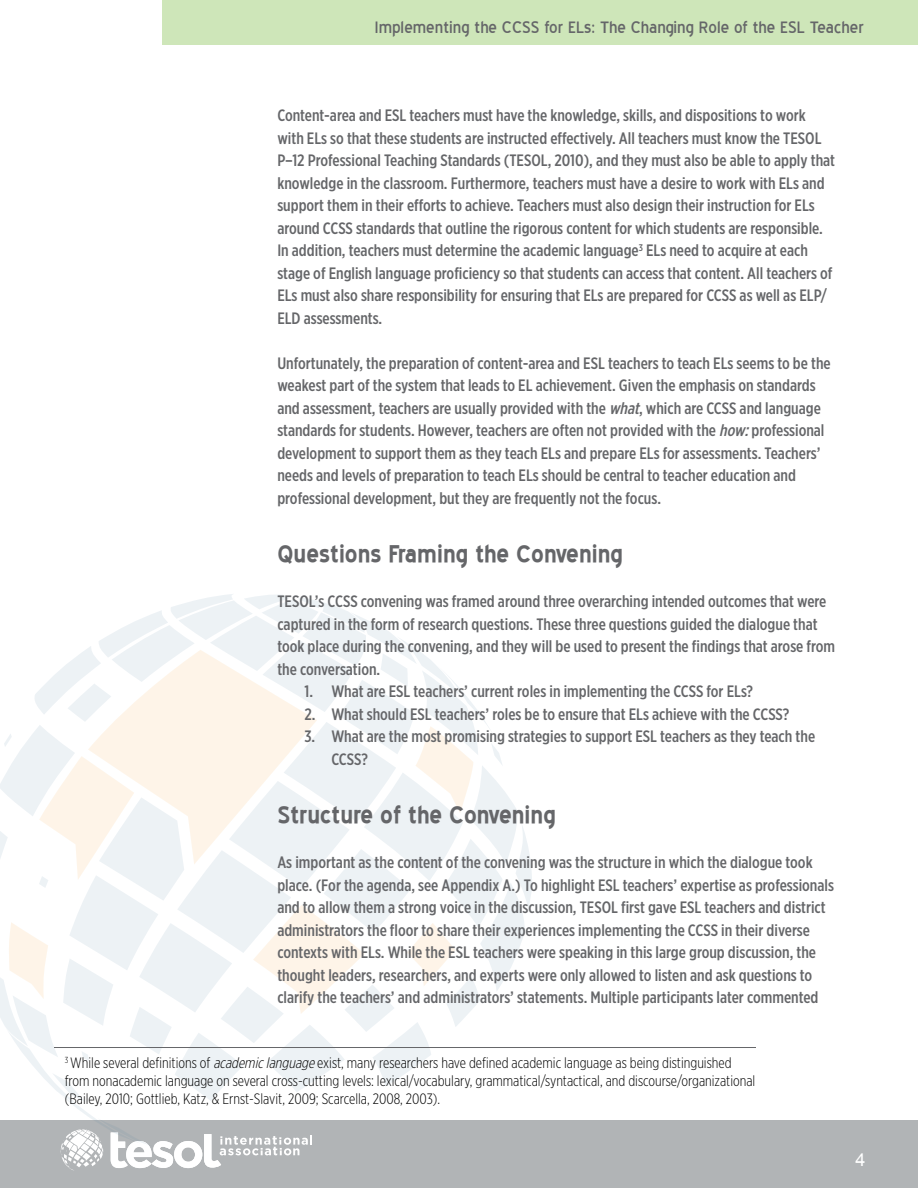
<style>
.page{position:relative;width:918px;height:1188px;background:#fff}
.page>*{position:absolute;margin:0;border:0;box-sizing:border-box;transform-origin:0 0}
.t1{font:700 30px "Blue Highway";color:#656669}
.t2{font:21px "Blue Highway";color:#656669}
.t3{font:18px "Arial";color:#fff}
.t4{font:500 16.5px/22.5px "Gotham X Narrow";color:#656669}
.t5{font:300 15px/18px "Gotham X Narrow";color:#000}
.s1{font-style:italic}
</style>
<div class="page">
<div style="left:162px;top:0;width:756px;height:45px;background:#cee6b9"></div>
<div style="left:0;top:1120px;width:918px;height:68px;background:#b1b4b6"></div>
<svg style="left:0;top:594px;width:532px;height:577px"></svg>
<hr style="left:54px;top:1047px;width:702px;height:1px;background:#656669">
<p class="t2" style="left:375px;top:19px;width:491px">Implementing the CCSS for ELs: The Changing Role of the ESL Teacher</p>
<p class="t4" style="left:277px;top:104px;width:559px">Content-area and ESL teachers must have the knowledge, skills, and dispositions to work with ELs so that these students are instructed effectively. All teachers must know the TESOL P–12 Professional Teaching Standards (TESOL, 2010), and they must also be able to apply that knowledge in the classroom. Furthermore, teachers must have a desire to work with ELs and support them in their efforts to achieve. Teachers must also design their instruction for ELs around CCSS standards that outline the rigorous content for which students are responsible.<br>In addition, teachers must determine the academic language<sup>3</sup> ELs need to acquire at each stage of English language proficiency so that students can access that content. All teachers of ELs must also share responsibility for ensuring that ELs are prepared for CCSS as well as ELP/ ELD assessments.</p>
<p class="t4" style="left:277px;top:351px;width:555px">Unfortunately, the preparation of content-area and ESL teachers to teach ELs seems to be the weakest part of the system that leads to EL achievement. Given the emphasis on standards and assessment, teachers are usually provided with the <span class="s1">what</span>, which are CCSS and language standards for students. However, teachers are often not provided with the <span class="s1">how:</span>professional development to support them as they teach ELs and prepare ELs for assessments. Teachers’ needs and levels of preparation to teach ELs should be central to teacher education and professional development, but they are frequently not the focus.</p>
<h1 class="t1" style="left:277px;top:540px;width:347px">Questions Framing the Convening</h1>
<p class="t4" style="left:277px;top:590px;width:559px">TESOL’s CCSS convening was framed around three overarching intended outcomes that were captured in the form of research questions. These three questions guided the dialogue that took place during the convening, and they will be used to present the findings that arose from the conversation.</p>
<p class="t4" style="left:304px;top:680px;width:450px">1. What are ESL teachers’ current roles in implementing the CCSS for ELs?</p>
<p class="t4" style="left:304px;top:702px;width:487px">2. What should ESL teachers’ roles be to ensure that ELs achieve with the CCSS?</p>
<p class="t4" style="left:331px;top:725px;width:485px;text-indent:-27px">3. What are the most promising strategies to support ESL teachers as they teach the<br>CCSS?</p>
<h1 class="t1" style="left:277px;top:801px;width:280px">Structure of the Convening</h1>
<p class="t4" style="left:277px;top:851px;width:558px">As important as the content of the convening was the structure in which the dialogue took place. (For the agenda, see Appendix A.) To highlight ESL teachers’ expertise as professionals and to allow them a strong voice in the discussion, TESOL first gave ESL teachers and district administrators the floor to share their experiences implementing the CCSS in their diverse contexts with ELs. While the ESL teachers were speaking in this large group discussion, the thought leaders, researchers, and experts were only allowed to listen and ask questions to clarify the teachers’ and administrators’ statements. Multiple participants later commented</p>
<p class="t5" style="left:65px;top:1053px;width:692px"><sup>3</sup> While several definitions of <span class="s1">academiclanguage</span>exist, many researchers have defined academic language as being distinguished from nonacademic language on several cross-cutting levels: lexical/vocabulary, grammatical/syntactical, and discourse/organizational (Bailey, 2010; Gottlieb, Katz, &amp; Ernst-Slavit, 2009; Scarcella, 2008, 2003).</p>
<p class="t3" style="left:855px;top:1148px;width:12px">4</p>
</div>
